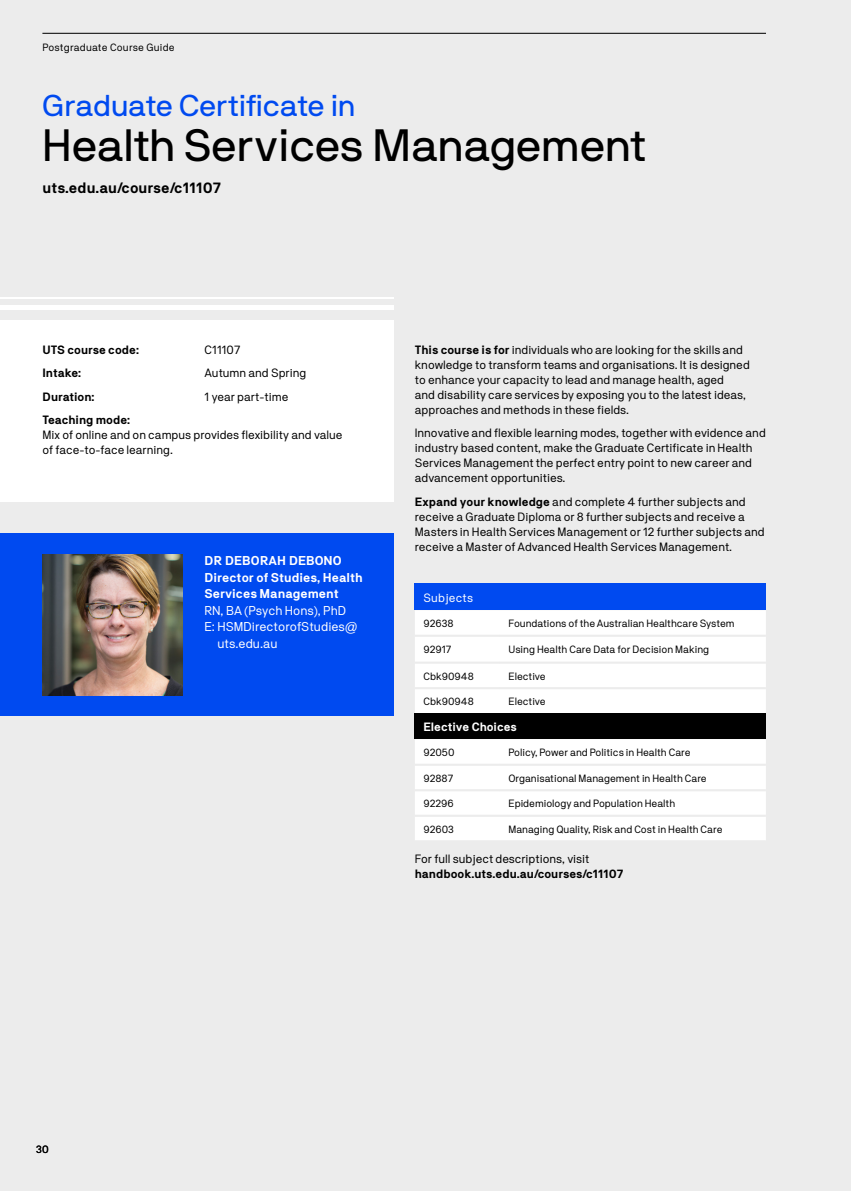
<style>
.page{position:relative;width:851px;height:1191px;background:#fff}
.page>*{position:absolute;margin:0;border:0;box-sizing:border-box;transform-origin:0 0}
.t1{font:45px "NB International Pro";letter-spacing:-.005em;color:#000}
.t2{font:30px "NB International Pro";letter-spacing:-.01em;color:#004af0}
.t3{font:700 15px "NB Akademie Std";color:#000}
.t4{font:700 12.75px/16.5px "NB Akademie Std";color:#fff}
.t5{font:12.75px "NB Akademie Std";color:#fff}
.t6{font:12px/15px "NB Akademie Std";color:#000}
.t7{font:700 12px "NB Akademie Std";color:#000}
.t8{font:700 12px "NB Akademie Std";color:#fff}
.t9{font:12px "NB Akademie Std";letter-spacing:.02em;color:#fff}
.t10{font:10.5px "NB Akademie Std";color:#000}
.t11{font:10.5px "NB Akademie Std";letter-spacing:.02em;color:#000}
.t12{font:10.5px "NB International Pro";color:#000}
.s1{font-weight:700}
</style>
<div class="page">
<div style="left:0;top:0;width:850px;height:1191px;background:#ececec"></div>
<hr style="left:850px;top:595px;width:1px;height:383px;background:#004af0">
<div style="left:415px;top:583px;width:350px;height:27px;background:#004af0"></div>
<div style="left:415px;top:610px;width:350px;height:230px;background:#fff"></div>
<div style="left:415px;top:713px;width:350px;height:26px;background:#000"></div>
<hr style="left:415px;top:634px;width:85px;height:3px;background:#ececec">
<hr style="left:500px;top:634px;width:265px;height:3px;background:#ececec">
<hr style="left:415px;top:661px;width:85px;height:2px;background:#ececec">
<hr style="left:500px;top:661px;width:265px;height:2px;background:#ececec">
<hr style="left:415px;top:687px;width:85px;height:2px;background:#ececec">
<hr style="left:500px;top:687px;width:265px;height:2px;background:#ececec">
<hr style="left:415px;top:763px;width:85px;height:3px;background:#ececec">
<hr style="left:500px;top:763px;width:265px;height:3px;background:#ececec">
<hr style="left:415px;top:789px;width:85px;height:2px;background:#ececec">
<hr style="left:500px;top:789px;width:265px;height:2px;background:#ececec">
<hr style="left:415px;top:814px;width:85px;height:3px;background:#ececec">
<hr style="left:500px;top:814px;width:265px;height:3px;background:#ececec">
<div style="left:0;top:534px;width:393px;height:182px;background:#004af0"></div>
<img style="left:42px;top:555px;width:141px;height:140px">
<div style="left:0;top:320px;width:393px;height:182px;background:#fff"></div>
<div style="left:0;top:305px;width:393px;height:5px;background:#fff"></div>
<hr style="left:0;top:298px;width:393px;height:1px;background:#fff">
<hr style="left:42px;top:33px;width:723px;height:1px;background:#000">
<p class="t11" style="left:42px;top:41px;width:134px">Postgraduate Course Guide</p>
<h2 class="t2" style="left:43px;top:89px;width:314px">Graduate Certificate in</h2>
<h1 class="t1" style="left:43px;top:120px;width:605px">Health Services Management</h1>
<p class="t3" style="left:43px;top:179px;width:180px">uts.edu.au/course/c11107</p>
<p class="t7" style="left:43px;top:342px;width:98px">UTS course code:</p>
<p class="t6" style="left:205px;top:342px;width:37px">C11107</p>
<p class="t7" style="left:43px;top:366px;width:40px">Intake:</p>
<p class="t6" style="left:205px;top:365px;width:103px">Autumn and Spring</p>
<p class="t7" style="left:43px;top:389px;width:53px">Duration:</p>
<p class="t6" style="left:205px;top:389px;width:85px">1 year part-time</p>
<p class="t7" style="left:43px;top:413px;width:89px">Teaching mode:</p>
<p class="t6" style="left:43px;top:427px;width:301px">Mix of online and on campus provides flexibility and value of face-to-face learning.</p>
<p class="t4" style="left:204px;top:552px;width:160px">DR DEBORAH DEBONO<br>Director of Studies, Health<br>Services Management</p>
<p class="t5" style="left:204px;top:602px;width:143px">RN, BA (Psych Hons), PhD</p>
<p class="t5" style="left:204px;top:619px;width:154px">E: HSMDirectorofStudies@</p>
<p class="t5" style="left:217px;top:635px;width:62px">uts.edu.au</p>
<p class="t6" style="left:415px;top:342px;width:336px"><span class="s1">This course is for</span> individuals who are looking for the skills and knowledge to transform teams and organisations. It is designed to enhance your capacity to lead and manage health, aged<br>and disability care services by exposing you to the latest ideas, approaches and methods in these fields.</p>
<p class="t6" style="left:415px;top:425px;width:352px">Innovative and flexible learning modes, together with evidence and industry based content, make the Graduate Certificate in Health Services Management the perfect entry point to new career and advancement opportunities.</p>
<p class="t6" style="left:415px;top:494px;width:351px"><span class="s1">Expand your knowledge</span> and complete 4 further subjects and receive a Graduate Diploma or 8 further subjects and receive a Masters in Health Services Management or 12 further subjects and receive a Master of Advanced Health Services Management.</p>
<p class="t9" style="left:423px;top:590px;width:51px">Subjects</p>
<p class="t10" style="left:423px;top:617px;width:32px">92638</p>
<p class="t10" style="left:508px;top:617px;width:228px">Foundations of the Australian Healthcare System</p>
<p class="t10" style="left:423px;top:643px;width:30px">92917</p>
<p class="t10" style="left:508px;top:643px;width:202px">Using Health Care Data for Decision Making</p>
<p class="t10" style="left:423px;top:669px;width:52px">Cbk90948</p>
<p class="t10" style="left:508px;top:669px;width:39px">Elective</p>
<p class="t10" style="left:423px;top:695px;width:52px">Cbk90948</p>
<p class="t10" style="left:508px;top:695px;width:39px">Elective</p>
<p class="t8" style="left:423px;top:720px;width:95px">Elective Choices</p>
<p class="t10" style="left:423px;top:746px;width:33px">92050</p>
<p class="t10" style="left:508px;top:746px;width:184px">Policy, Power and Politics in Health Care</p>
<p class="t10" style="left:423px;top:772px;width:31px">92887</p>
<p class="t10" style="left:508px;top:772px;width:200px">Organisational Management in Health Care</p>
<p class="t10" style="left:423px;top:797px;width:32px">92296</p>
<p class="t10" style="left:508px;top:797px;width:168px">Epidemiology and Population Health</p>
<p class="t10" style="left:423px;top:823px;width:32px">92603</p>
<p class="t10" style="left:508px;top:823px;width:215px">Managing Quality, Risk and Cost in Health Care</p>
<p class="t6" style="left:415px;top:850px;width:176px">For full subject descriptions, visit</p>
<p class="t7" style="left:415px;top:866px;width:210px">handbook.uts.edu.au/courses/c11107</p>
<p class="t12" style="left:36px;top:1143px;width:14px">30</p>
</div>
